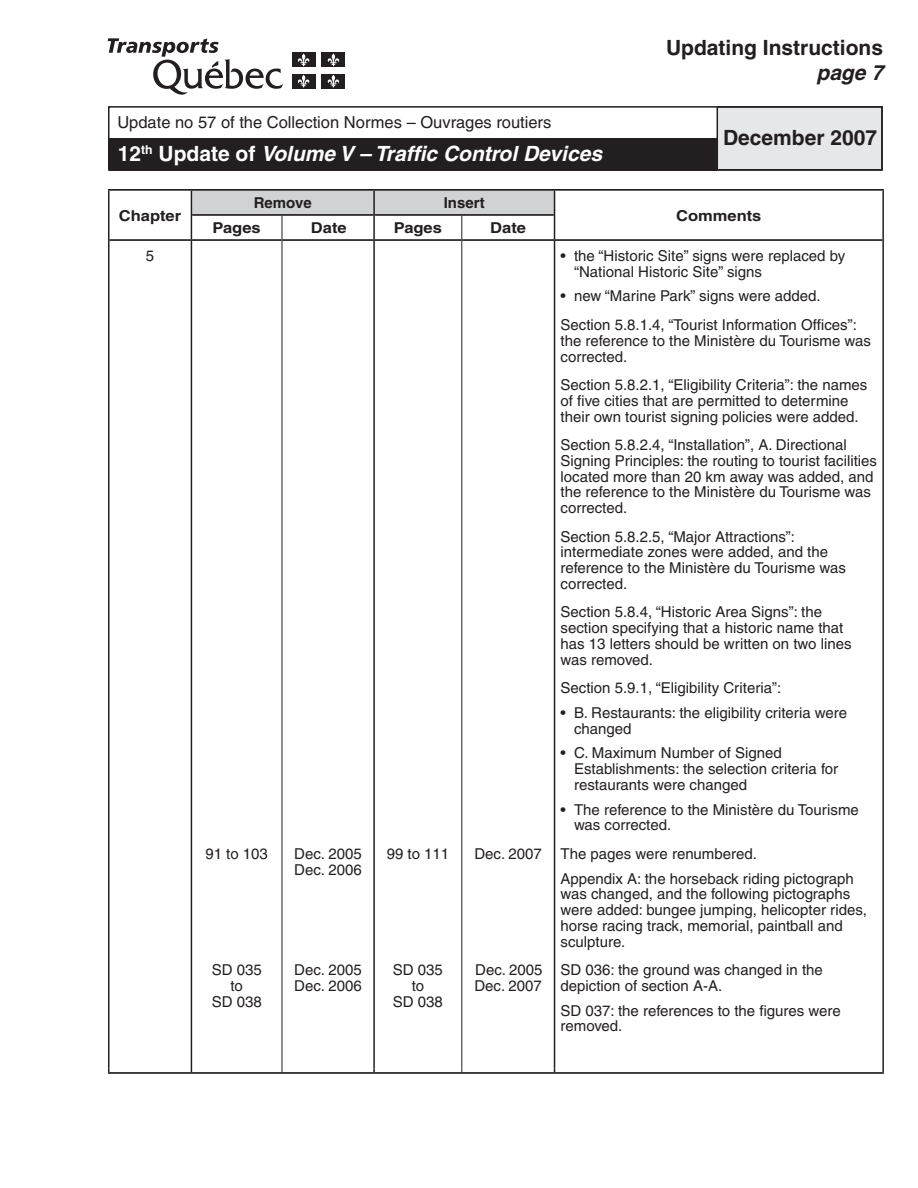
<style>
.page{position:relative;width:918px;height:1188px;background:#fff}
.page>*{position:absolute;margin:0;border:0;box-sizing:border-box;transform-origin:0 0}
.t1{font:italic 700 21px "Helvetica";color:#fff}
.t2{font:700 21px "Helvetica";color:#231f20}
.t3{font:italic 700 21px "Helvetica";color:#231f20}
.t4{font:16.5px "Helvetica";color:#231f20}
.t5{font:15px/15.8px "Helvetica";color:#231f20}
.t6{font:700 15px "Helvetica";color:#231f20;scale:1.1 1}
.t7{font:700 15px "Helvetica";color:#231f20}
.s1{font-style:normal}
</style>
<div class="page">
<div style="left:717px;top:107px;width:165px;height:63px;background:#e6e7e9"></div>
<div style="left:109px;top:138px;width:608px;height:33px;background:#231f20"></div>
<div style="left:108px;top:106px;width:775px;height:65px;border:2px solid #231f20"></div>
<svg style="left:108px;top:38px;width:175px;height:57px"></svg>
<div style="left:292px;top:53px;width:23px;height:14px;background:#231f20"></div>
<svg style="left:297px;top:53px;width:13px;height:13px"></svg>
<div style="left:322px;top:53px;width:23px;height:14px;background:#231f20"></div>
<svg style="left:327px;top:53px;width:13px;height:13px"></svg>
<div style="left:292px;top:74px;width:23px;height:14px;background:#231f20"></div>
<svg style="left:297px;top:75px;width:13px;height:13px"></svg>
<div style="left:322px;top:74px;width:23px;height:14px;background:#231f20"></div>
<svg style="left:327px;top:75px;width:13px;height:13px"></svg>
<hr style="left:108px;top:189px;width:776px;height:2px;background:#231f20">
<hr style="left:110px;top:239px;width:172px;height:2px;background:#231f20">
<hr style="left:282px;top:239px;width:179px;height:2px;background:#231f20">
<hr style="left:462px;top:239px;width:420px;height:2px;background:#231f20">
<hr style="left:108px;top:1072px;width:447px;height:2px;background:#231f20">
<hr style="left:555px;top:1072px;width:329px;height:2px;background:#231f20">
<hr style="left:108px;top:191px;width:2px;height:24px;background:#231f20">
<hr style="left:882px;top:191px;width:2px;height:24px;background:#231f20">
<hr style="left:108px;top:215px;width:2px;height:25px;background:#231f20">
<hr style="left:882px;top:215px;width:2px;height:25px;background:#231f20">
<hr style="left:373px;top:241px;width:2px;height:69px;background:#231f20">
<hr style="left:554px;top:241px;width:1px;height:69px;background:#231f20">
<hr style="left:882px;top:240px;width:2px;height:70px;background:#231f20">
<hr style="left:373px;top:310px;width:2px;height:60px;background:#231f20">
<hr style="left:554px;top:310px;width:1px;height:60px;background:#231f20">
<hr style="left:882px;top:310px;width:2px;height:60px;background:#231f20">
<hr style="left:373px;top:370px;width:2px;height:60px;background:#231f20">
<hr style="left:554px;top:370px;width:1px;height:60px;background:#231f20">
<hr style="left:882px;top:370px;width:2px;height:60px;background:#231f20">
<hr style="left:373px;top:430px;width:2px;height:92px;background:#231f20">
<hr style="left:554px;top:430px;width:1px;height:92px;background:#231f20">
<hr style="left:882px;top:430px;width:2px;height:92px;background:#231f20">
<hr style="left:373px;top:522px;width:2px;height:75px;background:#231f20">
<hr style="left:554px;top:522px;width:1px;height:75px;background:#231f20">
<hr style="left:882px;top:522px;width:2px;height:75px;background:#231f20">
<hr style="left:373px;top:597px;width:2px;height:76px;background:#231f20">
<hr style="left:554px;top:597px;width:1px;height:76px;background:#231f20">
<hr style="left:882px;top:597px;width:2px;height:76px;background:#231f20">
<hr style="left:373px;top:673px;width:2px;height:166px;background:#231f20">
<hr style="left:554px;top:673px;width:1px;height:166px;background:#231f20">
<hr style="left:882px;top:673px;width:2px;height:166px;background:#231f20">
<hr style="left:373px;top:839px;width:2px;height:116px;background:#231f20">
<hr style="left:554px;top:839px;width:1px;height:116px;background:#231f20">
<hr style="left:882px;top:839px;width:2px;height:116px;background:#231f20">
<hr style="left:373px;top:955px;width:2px;height:85px;background:#231f20">
<hr style="left:554px;top:955px;width:1px;height:85px;background:#231f20">
<hr style="left:882px;top:955px;width:2px;height:85px;background:#231f20">
<hr style="left:373px;top:1040px;width:2px;height:28px;background:#231f20">
<hr style="left:882px;top:1040px;width:2px;height:28px;background:#231f20">
<hr style="left:282px;top:240px;width:1px;height:70px;background:#231f20">
<hr style="left:282px;top:310px;width:1px;height:60px;background:#231f20">
<hr style="left:282px;top:370px;width:1px;height:60px;background:#231f20">
<hr style="left:282px;top:430px;width:1px;height:92px;background:#231f20">
<hr style="left:282px;top:522px;width:1px;height:75px;background:#231f20">
<hr style="left:282px;top:597px;width:1px;height:76px;background:#231f20">
<hr style="left:282px;top:673px;width:1px;height:166px;background:#231f20">
<hr style="left:282px;top:839px;width:1px;height:116px;background:#231f20">
<hr style="left:282px;top:955px;width:1px;height:85px;background:#231f20">
<svg style="left:282px;top:1040px;width:1px;height:32px"></svg>
<hr style="left:108px;top:240px;width:2px;height:70px;background:#231f20">
<hr style="left:108px;top:310px;width:2px;height:60px;background:#231f20">
<hr style="left:108px;top:370px;width:2px;height:60px;background:#231f20">
<hr style="left:108px;top:430px;width:2px;height:92px;background:#231f20">
<hr style="left:108px;top:522px;width:2px;height:75px;background:#231f20">
<hr style="left:108px;top:597px;width:2px;height:76px;background:#231f20">
<hr style="left:108px;top:673px;width:2px;height:166px;background:#231f20">
<hr style="left:108px;top:839px;width:2px;height:116px;background:#231f20">
<hr style="left:108px;top:955px;width:2px;height:85px;background:#231f20">
<hr style="left:108px;top:1040px;width:2px;height:28px;background:#231f20">
<hr style="left:461px;top:240px;width:1px;height:70px;background:#231f20">
<hr style="left:461px;top:310px;width:1px;height:60px;background:#231f20">
<hr style="left:461px;top:370px;width:1px;height:60px;background:#231f20">
<hr style="left:461px;top:430px;width:1px;height:92px;background:#231f20">
<hr style="left:461px;top:522px;width:1px;height:75px;background:#231f20">
<hr style="left:461px;top:597px;width:1px;height:76px;background:#231f20">
<hr style="left:461px;top:673px;width:1px;height:166px;background:#231f20">
<hr style="left:461px;top:839px;width:1px;height:116px;background:#231f20">
<hr style="left:461px;top:955px;width:1px;height:85px;background:#231f20">
<svg style="left:461px;top:1040px;width:1px;height:32px"></svg>
<svg style="left:191px;top:190px;width:364px;height:50px"></svg>
<svg style="left:554px;top:1040px;width:1px;height:32px"></svg>
<hr style="left:191px;top:241px;width:1px;height:69px;background:#231f20">
<hr style="left:191px;top:310px;width:1px;height:60px;background:#231f20">
<hr style="left:191px;top:370px;width:1px;height:60px;background:#231f20">
<hr style="left:191px;top:430px;width:1px;height:92px;background:#231f20">
<hr style="left:191px;top:522px;width:1px;height:75px;background:#231f20">
<hr style="left:191px;top:597px;width:1px;height:76px;background:#231f20">
<hr style="left:191px;top:673px;width:1px;height:166px;background:#231f20">
<hr style="left:191px;top:839px;width:1px;height:116px;background:#231f20">
<hr style="left:191px;top:955px;width:1px;height:85px;background:#231f20">
<svg style="left:191px;top:1040px;width:1px;height:32px"></svg>
<p class="t4" style="left:117px;top:116px;width:436px">Update no 57 of the Collection Normes – Ouvrages routiers</p>
<h1 class="t1" style="left:118px;top:146px;width:486px"><span class="s1">12</span><sup>th</sup> <span class="s1">Update of</span> Volume V – Traffic Control Devices</h1>
<p class="t6" style="left:119px;top:210px;width:58px">Chapter</p>
<p class="t7" style="left:254px;top:197px;width:60px">Remove</p>
<p class="t7" style="left:444px;top:197px;width:43px">Insert</p>
<p class="t6" style="left:213px;top:223px;width:45px">Pages</p>
<p class="t6" style="left:311px;top:223px;width:34px">Date</p>
<p class="t6" style="left:394px;top:223px;width:45px">Pages</p>
<p class="t6" style="left:490px;top:223px;width:34px">Date</p>
<h1 class="t2" style="left:666px;top:40px;width:219px">Updating Instructions</h1>
<h1 class="t3" style="left:817px;top:65px;width:68px">page 7</h1>
<h1 class="t2" style="left:723px;top:130px;width:156px">December 2007</h1>
<p class="t6" style="left:676px;top:210px;width:79px">Comments</p>
<p class="t5" style="left:146px;top:249px;width:10px">5</p>
<p class="t5" style="left:574px;top:249px;width:273px;text-indent:-14px">• the “Historic Site” signs were replaced by “National Historic Site” signs</p>
<p class="t5" style="left:561px;top:283px;width:298px;line-height:28.5px">• new “Marine Park” signs were added.<br>Section 5.8.1.4, “Tourist Information Offices”:</p>
<p class="t5" style="left:561px;top:334px;width:312px">the reference to the Ministère du Tourisme was corrected.</p>
<p class="t5" style="left:561px;top:378px;width:308px">Section 5.8.2.1, “Eligibility Criteria”: the names of five cities that are permitted to determine their own tourist signing policies were added.</p>
<p class="t5" style="left:561px;top:438px;width:318px">Section 5.8.2.4, “Installation”, A. Directional Signing Principles: the routing to tourist facilities located more than 20 km away was added, and the reference to the Ministère du Tourisme was corrected.</p>
<p class="t5" style="left:561px;top:530px;width:287px">Section 5.8.2.5, “Major Attractions”: intermediate zones were added, and the reference to the Ministère du Tourisme was corrected.</p>
<p class="t5" style="left:561px;top:606px;width:293px">Section 5.8.4, “Historic Area Signs”: the section specifying that a historic name that has 13 letters should be written on two lines was removed.</p>
<p class="t5" style="left:561px;top:681px;width:222px">Section 5.9.1, “Eligibility Criteria”:</p>
<p class="t5" style="left:574px;top:706px;width:275px;text-indent:-14px">• B. Restaurants: the eligibility criteria were changed</p>
<p class="t5" style="left:574px;top:747px;width:266px;text-indent:-14px">• C. Maximum Number of Signed<br>Establishments: the selection criteria for restaurants were changed</p>
<p class="t5" style="left:574px;top:803px;width:286px;text-indent:-14px">• The reference to the Ministère du Tourisme was corrected.</p>
<p class="t5" style="left:205px;top:847px;width:64px">91 to 103</p>
<p class="t5" style="left:294px;top:847px;width:69px">Dec. 2005<br>Dec. 2006</p>
<p class="t5" style="left:387px;top:847px;width:64px">99 to 111</p>
<p class="t5" style="left:561px;top:843px;width:295px;line-height:24.8px;text-indent:-86px">Dec. 2007 The pages were renumbered.<br>Appendix A: the horseback riding pictograph</p>
<p class="t5" style="left:561px;top:888px;width:308px">was changed, and the following pictographs were added: bungee jumping, helicopter rides, horse racing track, memorial, paintball and sculpture.</p>
<p class="t5" style="left:212px;top:964px;width:52px;text-align:center">SD 035 to<br>SD 038</p>
<p class="t5" style="left:294px;top:964px;width:69px">Dec. 2005<br>Dec. 2006</p>
<p class="t5" style="left:393px;top:964px;width:52px;text-align:center">SD 035 to<br>SD 038</p>
<p class="t5" style="left:474px;top:964px;width:70px">Dec. 2005<br>Dec. 2007</p>
<p class="t5" style="left:561px;top:964px;width:264px">SD 036: the ground was changed in the depiction of section A-A.</p>
<p class="t5" style="left:561px;top:1004px;width:282px">SD 037: the references to the figures were removed.</p>
</div>
